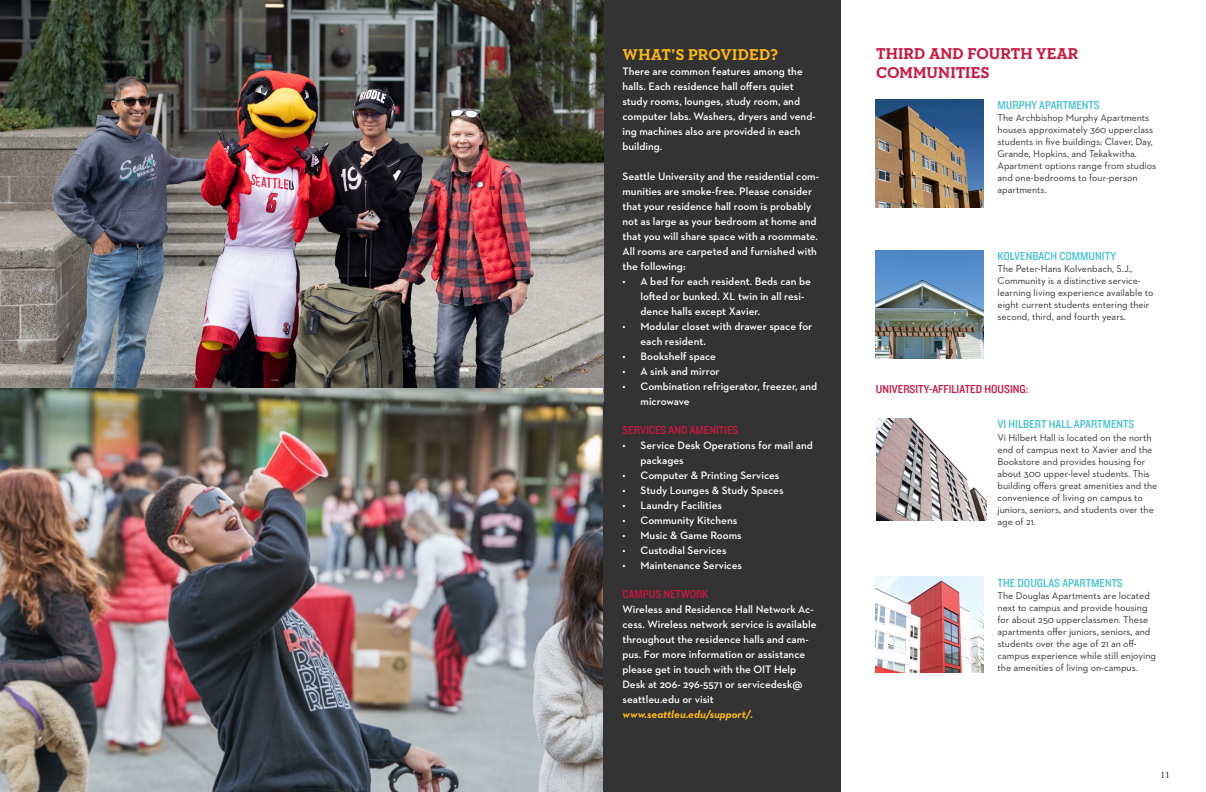
<style>
.page{position:relative;width:1206px;height:792px;background:#fff}
.page>*{position:absolute;margin:0;border:0;box-sizing:border-box;transform-origin:0 0}
.t1{font:700 16px/19.2px "Neutraface Slab Text";color:#cd163f}
.t2{font:700 16px "Neutraface Slab Text";letter-spacing:.01em;color:#fdb913}
.t3{font:12px "Knockout 30 Junior Welterwt";color:#47c3d3}
.t4{font:12px "Knockout 30 Junior Welterwt";color:#cd163f}
.t5{font:600 11px/15px "Neutraface 2 Text";color:#fff}
.t6{font:italic 700 11px "Neutraface 2 Text";color:#fdb913}
.t7{font:10px/12px "Neutraface 2 Text";color:#333334}
.t8{font:10px "Minion Pro";color:#333334}
</style>
<div class="page">
<div style="left:603px;top:0;width:238px;height:792px;background:#333334"></div>
<img style="left:875px;top:100px;width:108px;height:108px">
<img style="left:875px;top:251px;width:108px;height:108px">
<img style="left:875px;top:576px;width:108px;height:96px">
<img style="left:876px;top:419px;width:110px;height:101px">
<img style="left:0;top:0;width:603px;height:388px">
<img style="left:0;top:388px;width:603px;height:404px">
<h1 class="t2" style="left:623px;top:44px;width:157px">WHAT’S PROVIDED?</h1>
<p class="t5" style="left:623px;top:63px;width:195px">There are common features among the halls. Each residence hall offers quiet study rooms, lounges, study room, and computer labs. Washers, dryers and vend&shy;ing machines also are provided in each building.</p>
<p class="t5" style="left:623px;top:168px;width:198px">Seattle University and the residential com&shy;munities are smoke-free. Please consider that your residence hall room is probably not as large as your bedroom at home and that you will share space with a roommate.<br>All rooms are carpeted and furnished with the following:</p>
<p class="t5" style="left:641px;top:273px;width:172px;text-indent:-18px">• A bed for each resident. Beds can be lofted or bunked. XL twin in all resi&shy;dence halls except Xavier.</p>
<p class="t5" style="left:641px;top:318px;width:173px;text-indent:-18px">• Modular closet with drawer space for each resident.</p>
<p class="t5" style="left:623px;top:348px;width:95px">• Bookshelf space</p>
<p class="t5" style="left:623px;top:363px;width:99px">• A sink and mirror</p>
<p class="t5" style="left:641px;top:378px;width:178px;text-indent:-18px">• Combination refrigerator, freezer, and microwave</p>
<p class="t4" style="left:623px;top:422px;width:117px">SERVICES AND AMENITIES</p>
<p class="t5" style="left:641px;top:438px;width:174px;text-indent:-18px">• Service Desk Operations for mail and packages</p>
<p class="t5" style="left:623px;top:468px;width:158px">• Computer &amp; Printing Services</p>
<p class="t5" style="left:623px;top:483px;width:163px">• Study Lounges &amp; Study Spaces</p>
<p class="t5" style="left:623px;top:498px;width:101px">• Laundry Facilities</p>
<p class="t5" style="left:623px;top:513px;width:116px">• Community Kitchens</p>
<p class="t5" style="left:623px;top:528px;width:121px">• Music &amp; Game Rooms</p>
<p class="t5" style="left:623px;top:543px;width:106px">• Custodial Services</p>
<p class="t5" style="left:623px;top:558px;width:121px">• Maintenance Services</p>
<p class="t4" style="left:623px;top:586px;width:87px">CAMPUS NETWORK</p>
<p class="t5" style="left:623px;top:602px;width:195px">Wireless and Residence Hall Network Ac&shy;cess. Wireless network service is available throughout the residence halls and cam&shy;pus. For more information or assistance please get in touch with the OIT Help Desk at 206- 296-5571 or servicedesk@ seattleu.edu or visit</p>
<p class="t6" style="left:623px;top:708px;width:132px">www.seattleu.edu/support/.</p>
<h1 class="t1" style="left:876px;top:43px;width:204px">THIRD AND FOURTH YEAR<br>COMMUNITIES</h1>
<p class="t3" style="left:998px;top:97px;width:104px">MURPHY APARTMENTS</p>
<p class="t7" style="left:998px;top:112px;width:160px">The Archbishop Murphy Apartments houses approximately 360 upperclass students in five buildings: Claver, Day, Grande, Hopkins, and Tekakwitha.<br>Apartment options range from studios and one-bedrooms to four-person apartments.</p>
<p class="t3" style="left:998px;top:248px;width:120px">KOLVENBACH COMMUNITY</p>
<p class="t7" style="left:998px;top:263px;width:158px">The Peter-Hans Kolvenbach, S.J., Community is a distinctive service&shy;learning living experience available to eight current students entering their second, third, and fourth years.</p>
<p class="t4" style="left:876px;top:381px;width:154px">UNIVERSITY-AFFILIATED HOUSING:</p>
<p class="t3" style="left:998px;top:416px;width:138px">VI HILBERT HALL APARTMENTS</p>
<p class="t7" style="left:998px;top:431px;width:161px">Vi Hilbert Hall is located on the north end of campus next to Xavier and the Bookstore and provides housing for about 300 upper-level students. This building offers great amenities and the convenience of living on campus to juniors, seniors, and students over the age of 21.</p>
<p class="t3" style="left:998px;top:575px;width:127px">THE DOUGLAS APARTMENTS</p>
<p class="t7" style="left:998px;top:590px;width:160px">The Douglas Apartments are located next to campus and provide housing for about 250 upperclassmen. These apartments offer juniors, seniors, and students over the age of 21 an off&shy;campus experience while still enjoying the amenities of living on-campus.</p>
<p class="t8" style="left:1160px;top:768px;width:11px">11</p>
</div>
